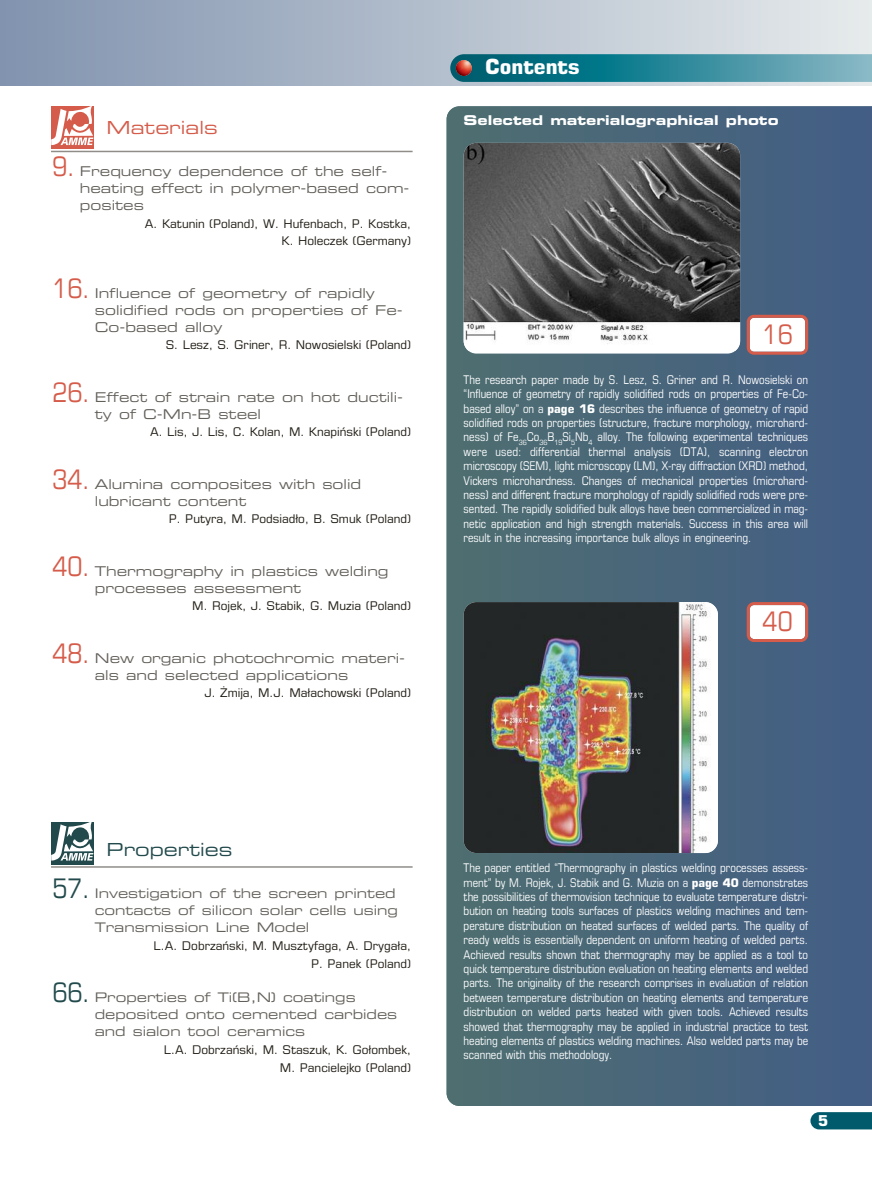
<style>
.page{position:relative;width:872px;height:1191px;background:#fff}
.page>*{position:absolute;margin:0;border:0;box-sizing:border-box;transform-origin:0 0}
.t1{font:condensed 27px "Eurostile LT Pro";color:#d55c4a}
.t2{font:700 21px "Eurostile LT Pro";color:#fff}
.t3{font:18px "Eurostile LT Pro Ex 2";color:#224a4c}
.t4{font:18px "Eurostile LT Pro Ex 2";color:#d55c4a}
.t5{font:700 15px "Eurostile LT Pro";color:#fff}
.t6{font:13.5px/17px "Eurostile LT Pro Ex 2";color:#63605a}
.t7{font:13.5px "Eurostile LT Pro Bold Ex 2";color:#fff}
.t8{font:13.2px/17px "Eurostile LT Pro Ex 2";color:#63605a}
.t9{font:condensed 12px/14.4px "Eurostile LT Pro";color:#fff;text-align:justify}
.t10{font:12px/17.7px "Eurostile LT Pro";color:#201c14;text-align:right}
.s1{font-family:"Eurostile LT Pro";font-stretch:condensed;font-size:27px;color:#d55c4a}
.s2{font-weight:700;font-stretch:normal}
.s3{font-family:"Eurostile LT Pro";font-stretch:condensed;font-size:27px;color:#224a4c}
</style>
<div class="page">
<svg style="left:446px;top:106px;width:426px;height:1000px;background:#48657c"></svg>
<img style="left:816px;top:1129px;width:56px;height:1px">
<svg style="left:810px;top:1112px;width:62px;height:17px"></svg>
<hr style="left:0;top:84px;width:872px;height:2px;background:#bcbbb8">
<div style="left:0;top:0;width:872px;height:85px;background:linear-gradient(to right,#8193af,#e6ebec)"></div>
<img style="left:446px;top:51px;width:426px;height:34px">
<svg style="left:450px;top:54px;width:422px;height:28px;background:#328899"></svg>
<img style="left:456px;top:60px;width:16px;height:16px;border-radius:50%">
<div style="left:51px;top:106px;width:43px;height:43px;background:#d55c4a"></div>
<svg style="left:51px;top:106px;width:42px;height:39px"></svg>
<hr style="left:51px;top:151px;width:361px;height:1px;background:#908d89">
<svg style="left:51px;top:822px;width:43px;height:42px"></svg>
<svg style="left:51px;top:822px;width:42px;height:38px"></svg>
<hr style="left:51px;top:866px;width:361px;height:1px;background:#908d89">
<img style="left:463px;top:143px;width:277px;height:207px">
<svg style="left:746px;top:315px;width:62px;height:40px"></svg>
<img style="left:463px;top:602px;width:255px;height:251px;border-radius:13px">
<svg style="left:746px;top:602px;width:62px;height:40px"></svg>
<h3 class="t4" style="left:107px;top:120px;width:113px">Materials</h3>
<p class="t6" style="left:80px;top:164px;width:331px;text-indent:-27px"><span class="s1">9.</span> Frequency dependence of the self&shy;heating effect in polymer-based com&shy;posites</p>
<p class="t10" style="left:145px;top:215px;width:268px">A. Katunin (Poland), W. Hufenbach, P. Kostka,<br>K. Holeczek (Germany)</p>
<p class="t6" style="left:95px;top:285px;width:309px;text-indent:-42px"><span class="s1">16.</span> Influence of geometry of rapidly solidified rods on properties of Fe-<br>Co-based alloy</p>
<p class="t10" style="left:166px;top:337px;width:247px">S. Lesz, S. Griner, R. Nowosielski (Poland)</p>
<p class="t6" style="left:95px;top:389px;width:310px;text-indent:-42px"><span class="s1">26.</span> Effect of strain rate on hot ductili&shy;ty of C-Mn-B steel</p>
<p class="t10" style="left:150px;top:424px;width:262px">A. Lis, J. Lis, C. Kolan, M. Knapiński (Poland)</p>
<p class="t6" style="left:95px;top:476px;width:268px;text-indent:-42px"><span class="s1">34.</span> Alumina composites with solid lubricant content</p>
<p class="t10" style="left:169px;top:511px;width:244px">P. Putyra, M. Podsiadło, B. Smuk (Poland)</p>
<p class="t6" style="left:95px;top:563px;width:295px;text-indent:-42px"><span class="s1">40.</span> Thermography in plastics welding processes assessment</p>
<p class="t10" style="left:192px;top:598px;width:220px">M. Rojek, J. Stabik, G. Muzia (Poland)</p>
<p class="t6" style="left:95px;top:650px;width:312px;text-indent:-42px"><span class="s1">48.</span> New organic photochromic materi&shy;als and selected applications</p>
<p class="t10" style="left:204px;top:685px;width:208px">J. Żmija, M.J. Małachowski (Poland)</p>
<h2 class="t2" style="left:485px;top:59px;width:96px">Contents</h2>
<p class="t7" style="left:463px;top:115px;width:316px">Selected materialographical photo</p>
<h1 class="t1" style="left:762px;top:324px;width:32px">16</h1>
<p class="t9" style="left:463px;top:373px;width:346px">The research paper made by S. Lesz, S. Griner and R. Nowosielski on “Influence of geometry of rapidly solidified rods on properties of Fe-Co&shy;based alloy” on a <span class="s2">page 16</span> describes the influence of geometry of rapid solidified rods on properties (structure, fracture morphology, microhard&shy;ness) of Fe<sub>36</sub>Co<sub>36</sub>B<sub>19</sub>Si<sub>5</sub>Nb<sub>4</sub> alloy. The following experimental techniques were used: differential thermal analysis (DTA), scanning electron microscopy (SEM), light microscopy (LM), X-ray diffraction (XRD) method, Vickers microhardness. Changes of mechanical properties (microhard&shy;ness) and different fracture morphology of rapidly solidified rods were pre&shy;sented. The rapidly solidified bulk alloys have been commercialized in mag&shy;netic application and high strength materials. Success in this area will result in the increasing importance bulk alloys in engineering.</p>
<h1 class="t1" style="left:762px;top:611px;width:32px">40</h1>
<h3 class="t3" style="left:107px;top:843px;width:127px">Properties</h3>
<p class="t8" style="left:95px;top:886px;width:305px;text-indent:-42px"><span class="s3">57.</span> Investigation of the screen printed contacts of silicon solar cells using<br>Transmission Line Model</p>
<p class="t10" style="left:153px;top:938px;width:259px">L.A. Dobrzański, M. Musztyfaga, A. Drygała,<br>P. Panek (Poland)</p>
<p class="t8" style="left:95px;top:990px;width:304px;text-indent:-42px"><span class="s3">66.</span> Properties of Ti(B,N) coatings deposited onto cemented carbides and sialon tool ceramics</p>
<p class="t10" style="left:164px;top:1042px;width:249px">L.A. Dobrzański, M. Staszuk, K. Gołombek,<br>M. Pancielejko (Poland)</p>
<p class="t9" style="left:463px;top:861px;width:346px">The paper entitled “Thermography in plastics welding processes assess&shy;ment” by M. Rojek, J. Stabik and G. Muzia on a <span class="s2">page 40</span> demonstrates the possibilities of thermovision technique to evaluate temperature distri&shy;bution on heating tools surfaces of plastics welding machines and tem&shy;perature distribution on heated surfaces of welded parts. The quality of ready welds is essentially dependent on uniform heating of welded parts.<br>Achieved results shown that thermography may be applied as a tool to quick temperature distribution evaluation on heating elements and welded parts. The originality of the research comprises in evaluation of relation between temperature distribution on heating elements and temperature distribution on welded parts heated with given tools. Achieved results showed that thermography may be applied in industrial practice to test heating elements of plastics welding machines. Also welded parts may be scanned with this methodology.</p>
<p class="t5" style="left:818px;top:1115px;width:12px">5</p>
</div>
